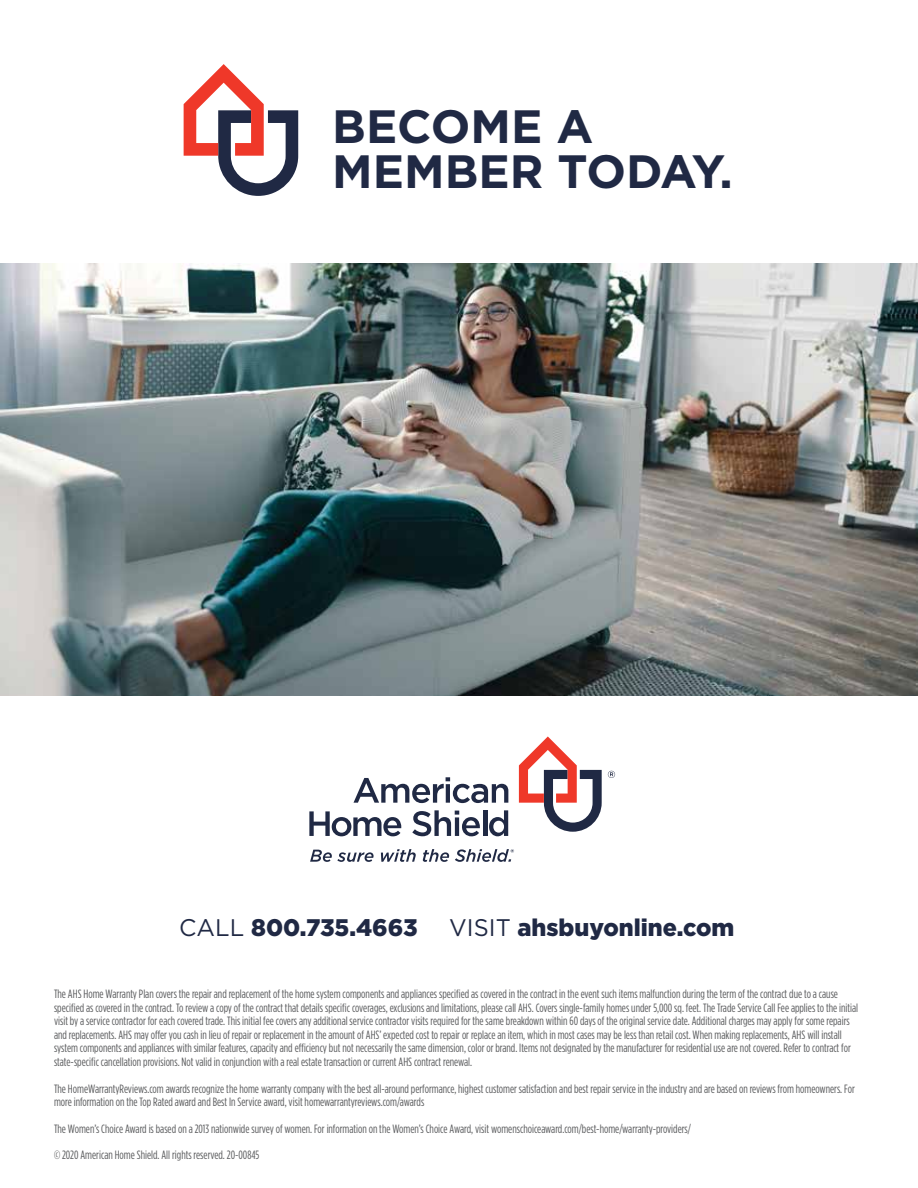
<style>
.page{position:relative;width:918px;height:1188px;background:#fff}
.page>*{position:absolute;margin:0;border:0;box-sizing:border-box;transform-origin:0 0}
.t1{font:700 46.65px/44.7px "Gotham";color:#202944}
.t2{font:900 24px "Gotham";color:#202944}
.t3{font:12px/13.5px "Gotham Condensed";color:#58595b}
.s1{font-weight:400}
</style>
<div class="page">
<img style="left:0;top:264px;width:918px;height:432px">
<svg style="left:354px;top:777px;width:154px;height:26px"></svg>
<svg style="left:309px;top:811px;width:92px;height:25px"></svg>
<svg style="left:412px;top:810px;width:68px;height:26px"></svg>
<hr style="left:483px;top:810px;width:4px;height:26px;background:#202944">
<svg style="left:489px;top:810px;width:19px;height:26px"></svg>
<svg style="left:519px;top:736px;width:83px;height:96px"></svg>
<svg style="left:608px;top:771px;width:7px;height:7px"></svg>
<svg style="left:310px;top:850px;width:64px;height:12px"></svg>
<svg style="left:381px;top:849px;width:35px;height:13px"></svg>
<svg style="left:423px;top:849px;width:26px;height:13px"></svg>
<svg style="left:455px;top:849px;width:59px;height:13px"></svg>
<svg style="left:184px;top:64px;width:114px;height:132px"></svg>
<h1 class="t1" style="left:332px;top:104px;width:402px">BECOME A<br>MEMBER TODAY.</h1>
<h2 class="t2" style="left:179px;top:911px;width:240px"><span class="s1">CALL</span> 800.735.4663</h2>
<h2 class="t2" style="left:449px;top:911px;width:287px"><span class="s1">VISIT</span> ahsbuyonline.com</h2>
<p class="t3" style="left:54px;top:987px;width:806px">The AHS Home Warranty Plan covers the repair and replacement of the home system components and appliances specified as covered in the contract in the event such items malfunction during the term of the contract due to a cause specified as covered in the contract. To review a copy of the contract that details specific coverages, exclusions and limitations, please call AHS. Covers single-family homes under 5,000 sq. feet. The Trade Service Call Fee applies to the initial visit by a service contractor for each covered trade. This initial fee covers any additional service contractor visits required for the same breakdown within 60 days of the original service date. Additional charges may apply for some repairs and replacements. AHS may offer you cash in lieu of repair or replacement in the amount of AHS’ expected cost to repair or replace an item, which in most cases may be less than retail cost. When making replacements, AHS will install system components and appliances with similar features, capacity and efficiency but not necessarily the same dimension, color or brand. Items not designated by the manufacturer for residential use are not covered. Refer to contract for state-specific cancellation provisions. Not valid in conjunction with a real estate transaction or current AHS contract renewal.</p>
<p class="t3" style="left:54px;top:1082px;width:802px">The HomeWarrantyReviews.com awards recognize the home warranty company with the best all-around performance, highest customer satisfaction and best repair service in the industry and are based on reviews from homeowners. For more information on the Top Rated award and Best In Service award, visit homewarrantyreviews.com/awards</p>
<p class="t3" style="left:54px;top:1116px;width:639px;line-height:25.5px">The Women’s Choice Award is based on a 2013 nationwide survey of women. For information on the Women’s Choice Award, visit womenschoiceaward.com/best-home/warranty-providers/ © 2020 American Home Shield. All rights reserved. 20-00845</p>
</div>
